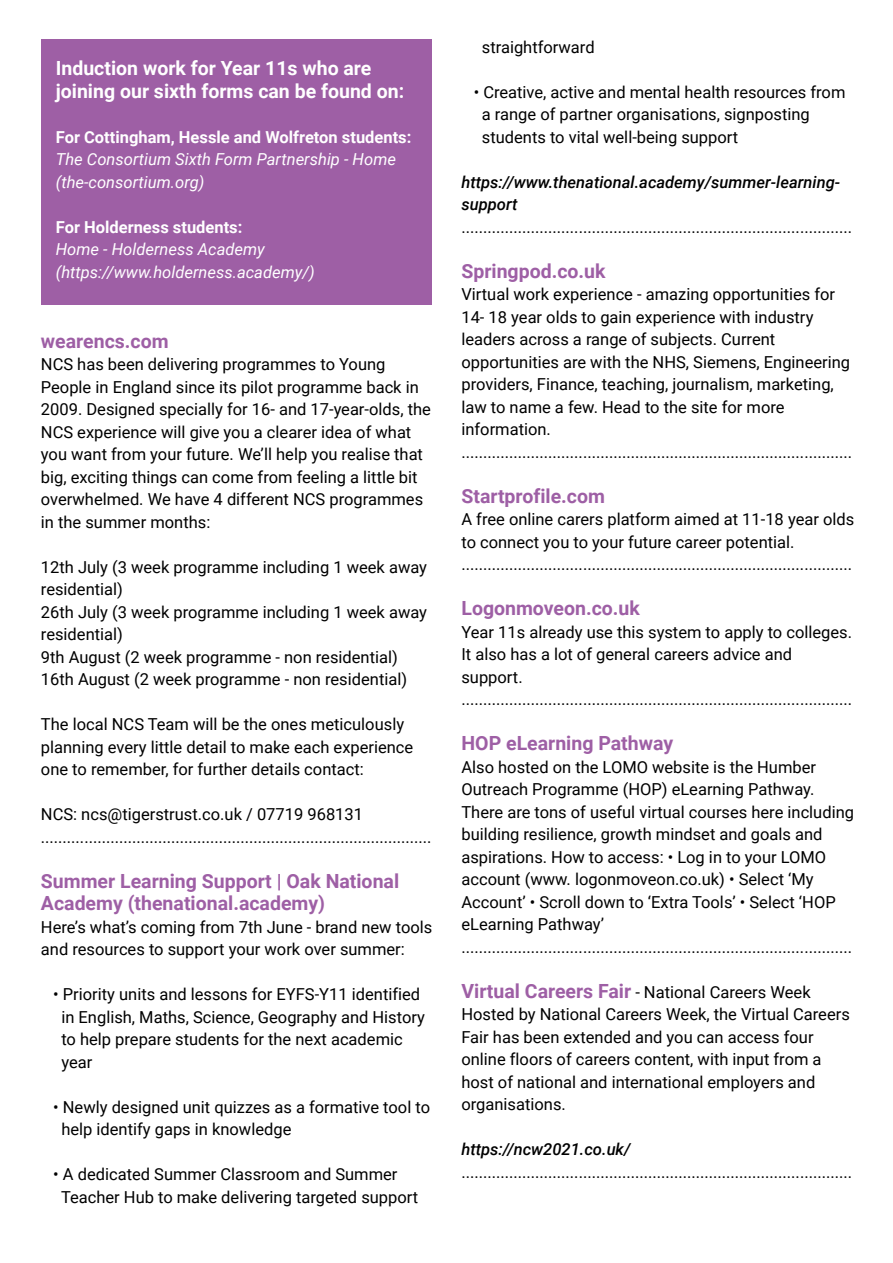
<style>
.page{position:relative;width:893px;height:1263px;background:#fff}
.page>*{position:absolute;margin:0;border:0;box-sizing:border-box;transform-origin:0 0}
.t1{font:700 19.5px/22.5px "Roboto";color:#9e5fa5}
.t2{font:700 19.5px/22.5px "Roboto";color:#fff}
.t3{font:16.5px/22.5px "Roboto";color:#000}
.t4{font:italic 16.5px/22.5px "Roboto";color:#fff}
.t5{font:italic 500 16.5px/22.5px "Roboto";color:#000}
.t6{font:700 16.5px "Roboto";color:#fff}
.s1{font-weight:700;font-size:19.5px;color:#9e5fa5}
</style>
<div class="page">
<div style="left:42px;top:40px;width:390px;height:265px;background:#9e5fa5"></div>
<p class="t2" style="left:56px;top:56px;width:350px">Induction work for Year 11s who are joining our sixth forms can be found on:</p>
<p class="t6" style="left:56px;top:125px;width:357px">For Cottingham, Hessle and Wolfreton students:</p>
<p class="t4" style="left:56px;top:148px;width:342px">The Consortium Sixth Form Partnership - Home (the-consortium.org)</p>
<p class="t6" style="left:56px;top:215px;width:188px">For Holderness students:</p>
<p class="t4" style="left:56px;top:238px;width:261px">Home - Holderness Academy (https://www.holderness.academy/)</p>
<p class="t1" style="left:41px;top:329px;width:129px">wearencs.com</p>
<p class="t3" style="left:41px;top:352px;width:391px">NCS has been delivering programmes to Young People in England since its pilot programme back in 2009. Designed specially for 16- and 17-year-olds, the NCS experience will give you a clearer idea of what you want from your future. We’ll help you realise that big, exciting things can come from feeling a little bit overwhelmed. We have 4 different NCS programmes in the summer months:</p>
<p class="t3" style="left:41px;top:555px;width:388px">12th July (3 week programme including 1 week away residential)<br>26th July (3 week programme including 1 week away residential)<br>9th August (2 week programme - non residential)<br>16th August (2 week programme - non residential)</p>
<p class="t3" style="left:41px;top:712px;width:374px">The local NCS Team will be the ones meticulously planning every little detail to make each experience one to remember, for further details contact:</p>
<p class="t3" style="left:41px;top:802px;width:392px">NCS: ncs@tigerstrust.co.uk / 07719 968131 ..........................................................................................</p>
<p class="t1" style="left:41px;top:869px;width:360px">Summer Learning Support | Oak National<br>Academy (thenational.academy)</p>
<p class="t3" style="left:41px;top:915px;width:393px">Here’s what’s coming from 7th June - brand new tools and resources to support your work over summer:</p>
<p class="t3" style="left:61px;top:982px;width:365px;text-indent:-8px">• Priority units and lessons for EYFS-Y11 identified in English, Maths, Science, Geography and History to help prepare students for the next academic year</p>
<p class="t3" style="left:61px;top:1095px;width:370px;text-indent:-8px">• Newly designed unit quizzes as a formative tool to help identify gaps in knowledge</p>
<p class="t3" style="left:61px;top:1162px;width:359px;text-indent:-8px">• A dedicated Summer Classroom and Summer<br>Teacher Hub to make delivering targeted support</p>
<p class="t3" style="left:482px;top:35px;width:114px">straightforward</p>
<p class="t3" style="left:482px;top:80px;width:365px;text-indent:-8px">• Creative, active and mental health resources from a range of partner organisations, signposting students to vital well-being support</p>
<p class="t5" style="left:461px;top:170px;width:380px">https://www.thenational.academy/summer-learning&shy;support</p>
<p class="t3" style="left:461px;top:215px;width:392px">..........................................................................................</p>
<p class="t1" style="left:461px;top:259px;width:146px">Springpod.co.uk</p>
<p class="t3" style="left:461px;top:283px;width:392px">Virtual work experience - amazing opportunities for 14- 18 year olds to gain experience with industry leaders across a range of subjects. Current opportunities are with the NHS, Siemens, Engineering providers, Finance, teaching, journalism, marketing, law to name a few. Head to the site for more information. ..........................................................................................</p>
<p class="t1" style="left:461px;top:484px;width:145px">Startprofile.com</p>
<p class="t3" style="left:461px;top:508px;width:394px">A free online carers platform aimed at 11-18 year olds to connect you to your future career potential. ..........................................................................................</p>
<p class="t1" style="left:461px;top:596px;width:180px">Logonmoveon.co.uk</p>
<p class="t3" style="left:461px;top:620px;width:392px">Year 11s already use this system to apply to colleges.<br>It also has a lot of general careers advice and support. ..........................................................................................</p>
<p class="t1" style="left:461px;top:731px;width:213px">HOP eLearning Pathway</p>
<p class="t3" style="left:461px;top:755px;width:394px">Also hosted on the LOMO website is the Humber Outreach Programme (HOP) eLearning Pathway.<br>There are tons of useful virtual courses here including building resilience, growth mindset and goals and aspirations. How to access: • Log in to your LOMO account (www. logonmoveon.co.uk) • Select ‘My Account’ • Scroll down to ‘Extra Tools’ • Select ‘HOP eLearning Pathway’ ..........................................................................................</p>
<p class="t3" style="left:461px;top:980px;width:390px"><span class="s1">Virtual Careers Fair</span> - National Careers Week Hosted by National Careers Week, the Virtual Careers Fair has been extended and you can access four online floors of careers content, with input from a host of national and international employers and organisations.</p>
<p class="t5" style="left:461px;top:1138px;width:171px">https://ncw2021.co.uk/</p>
<p class="t3" style="left:461px;top:1160px;width:392px">..........................................................................................</p>
</div>
